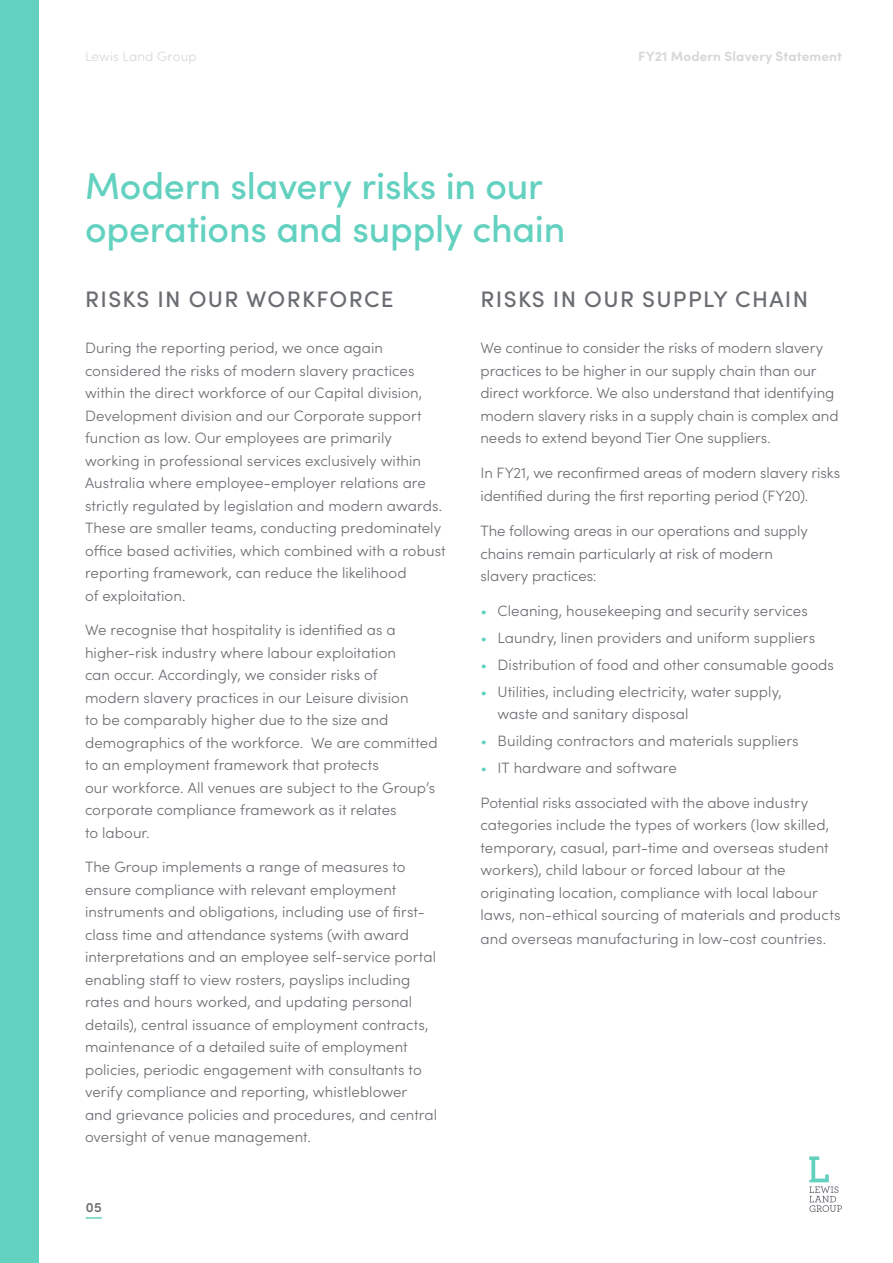
<style>
.page{position:relative;width:893px;height:1263px;background:#fff}
.page>*{position:absolute;margin:0;border:0;box-sizing:border-box;transform-origin:0 0}
.t1{font:500 37.5px/43.5px "Sofia Pro";letter-spacing:-.005em;color:#63d1c0}
.t2{font:500 22.5px "Sofia Pro";letter-spacing:.06em;color:#6a6d71}
.t3{font:300 15px/22.5px "Sofia Pro";letter-spacing:.005em;color:#6a6d71}
.t4{font:700 13.5px "Sofia Pro";letter-spacing:.01em;color:#d9d8d6}
.t5{font:300 13.5px "Sofia Pro";letter-spacing:.01em;color:#d9d8d6}
.t6{font:600 13.5px "Sofia Pro";color:#6a6d71}
.s1{color:#63d1c0}
</style>
<div class="page">
<div style="left:0;top:0;width:39px;height:1263px;background:#63d1c0"></div>
<svg style="left:809px;top:1157px;width:33px;height:55px"></svg>
<svg style="left:86px;top:1217px;width:16px;height:2px"></svg>
<p class="t5" style="left:85px;top:47px;width:113px">Lewis Land Group</p>
<p class="t4" style="left:638px;top:46px;width:205px">FY21 Modern Slavery Statement</p>
<h1 class="t1" style="left:85px;top:161px;width:482px">Modern slavery risks in our operations and supply chain</h1>
<h2 class="t2" style="left:85px;top:282px;width:310px">RISKS IN OUR WORKFORCE</h2>
<p class="t3" style="left:85px;top:336px;width:362px">During the reporting period, we once again considered the risks of modern slavery practices within the direct workforce of our Capital division, Development division and our Corporate support function as low. Our employees are primarily working in professional services exclusively within Australia where employee-employer relations are strictly regulated by legislation and modern awards.<br>These are smaller teams, conducting predominately office based activities, which combined with a robust reporting framework, can reduce the likelihood<br>of exploitation.</p>
<p class="t3" style="left:85px;top:618px;width:354px">We recognise that hospitality is identified as a higher-risk industry where labour exploitation<br>can occur. Accordingly, we consider risks of<br>modern slavery practices in our Leisure division<br>to be comparably higher due to the size and demographics of the workforce. We are committed to an employment framework that protects<br>our workforce. All venues are subject to the Group’s corporate compliance framework as it relates<br>to labour.</p>
<p class="t3" style="left:85px;top:855px;width:354px">The Group implements a range of measures to ensure compliance with relevant employment instruments and obligations, including use of first&shy;class time and attendance systems (with award interpretations and an employee self-service portal enabling staff to view rosters, payslips including rates and hours worked, and updating personal details), central issuance of employment contracts, maintenance of a detailed suite of employment policies, periodic engagement with consultants to verify compliance and reporting, whistleblower and grievance policies and procedures, and central oversight of venue management.</p>
<p class="t6" style="left:86px;top:1197px;width:17px">05</p>
<h2 class="t2" style="left:481px;top:282px;width:329px">RISKS IN OUR SUPPLY CHAIN</h2>
<p class="t3" style="left:480px;top:336px;width:360px">We continue to consider the risks of modern slavery practices to be higher in our supply chain than our direct workforce. We also understand that identifying modern slavery risks in a supply chain is complex and needs to extend beyond Tier One suppliers.</p>
<p class="t3" style="left:480px;top:461px;width:361px">In FY21, we reconfirmed areas of modern slavery risks identified during the first reporting period (FY20).</p>
<p class="t3" style="left:480px;top:519px;width:329px">The following areas in our operations and supply chains remain particularly at risk of modern slavery practices:</p>
<p class="t3" style="left:480px;top:599px;width:329px"><span class="s1">•</span> Cleaning, housekeeping and security services</p>
<p class="t3" style="left:480px;top:626px;width:336px"><span class="s1">•</span> Laundry, linen providers and uniform suppliers</p>
<p class="t3" style="left:480px;top:653px;width:355px"><span class="s1">•</span> Distribution of food and other consumable goods</p>
<p class="t3" style="left:497px;top:679px;width:286px;text-indent:-17px"><span class="s1">•</span> Utilities, including electricity, water supply, waste and sanitary disposal</p>
<p class="t3" style="left:480px;top:728px;width:320px"><span class="s1">•</span> Building contractors and materials suppliers</p>
<p class="t3" style="left:480px;top:755px;width:198px"><span class="s1">•</span> IT hardware and software</p>
<p class="t3" style="left:480px;top:790px;width:361px">Potential risks associated with the above industry categories include the types of workers (low skilled, temporary, casual, part-time and overseas student workers), child labour or forced labour at the originating location, compliance with local labour laws, non-ethical sourcing of materials and products and overseas manufacturing in low-cost countries.</p>
</div>
